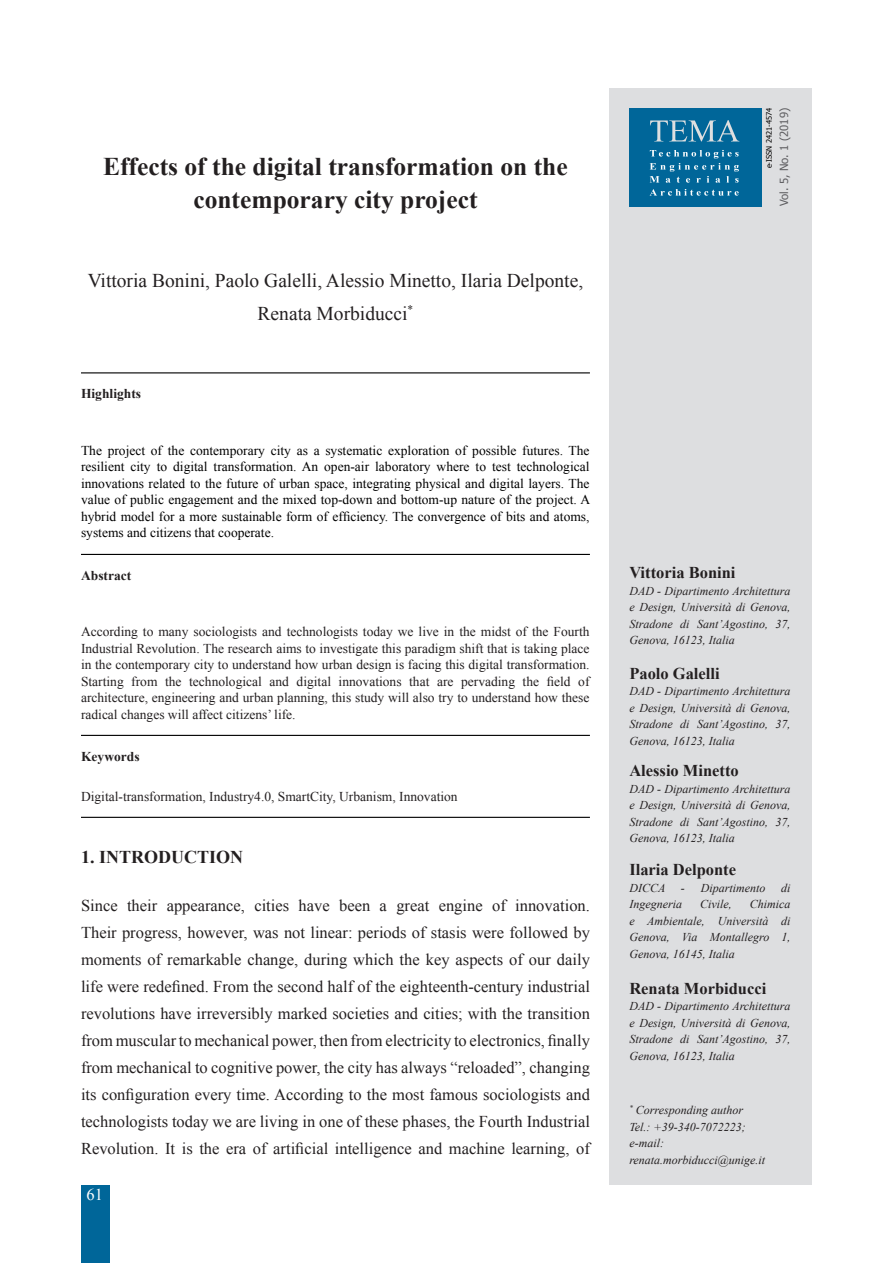
<style>
.page{position:relative;width:893px;height:1263px;background:#fff}
.page>*{position:absolute;margin:0;border:0;box-sizing:border-box;transform-origin:0 0}
.t1{font:700 25.5px/33px "Times New Roman";color:#231f20;text-align:center}
.t2{font:19.5px/33px "Times New Roman";color:#231f20;text-align:center}
.t3{font:700 18px "Times New Roman";color:#231f20}
.t4{font:16.5px/27px "Times New Roman";color:#231f20;text-align:justify}
.t5{font:700 16.5px "Times New Roman";color:#231f20}
.t6{font:16.5px "Times New Roman";color:#fff}
.t7{font:13.5px/16.5px "Times New Roman";color:#231f20;text-align:justify}
.t8{font:13.5px/16.5px "Times New Roman";color:#000;text-align:justify}
.t9{font:700 13.5px "Times New Roman";color:#231f20}
.t10{font:italic 12px/16.5px "Times New Roman";color:#231f20;text-align:justify}
.t11{font:11.25px "Tahoma";color:#5f5f62}
.t12{font:7.5px "Tahoma";color:#000}
</style>
<div class="page">
<div style="left:609px;top:88px;width:203px;height:1097px;background:#dddee0"></div>
<div style="left:81px;top:1185px;width:28px;height:78px;background:#069"></div>
<hr style="left:81px;top:372px;width:509px;height:1px;background:#000">
<hr style="left:81px;top:554px;width:509px;height:1px;background:#000">
<hr style="left:81px;top:735px;width:509px;height:1px;background:#000">
<hr style="left:81px;top:817px;width:509px;height:1px;background:#000">
<img style="left:630px;top:108px;width:131px;height:98px">
<p class="t1" style="left:103px;top:149px;width:466px">Effects of the digital transformation on the contemporary city project</p>
<p class="t2" style="left:88px;top:263px;width:497px">Vittoria Bonini, Paolo Galelli, Alessio Minetto, Ilaria Delponte,<br>Renata Morbiducci<sup>*</sup></p>
<p class="t9" style="left:81px;top:384px;width:62px">Highlights</p>
<p class="t8" style="left:81px;top:442px;width:511px">The project of the contemporary city as a systematic exploration of possible futures. The resilient city to digital transformation. An open-air laboratory where to test technological innovations related to the future of urban space, integrating physical and digital layers. The value of public engagement and the mixed top-down and bottom-up nature of the project. A hybrid model for a more sustainable form of efficiency. The convergence of bits and atoms, systems and citizens that cooperate.</p>
<p class="t9" style="left:81px;top:566px;width:52px">Abstract</p>
<p class="t7" style="left:81px;top:623px;width:510px">According to many sociologists and technologists today we live in the midst of the Fourth Industrial Revolution. The research aims to investigate this paradigm shift that is taking place in the contemporary city to understand how urban design is facing this digital transformation.<br>Starting from the technological and digital innovations that are pervading the field of architecture, engineering and urban planning, this study will also try to understand how these radical changes will affect citizens’ life.</p>
<p class="t9" style="left:81px;top:747px;width:60px">Keywords</p>
<p class="t7" style="left:81px;top:788px;width:378px">Digital-transformation, Industry4.0, SmartCity, Urbanism, Innovation</p>
<p class="t3" style="left:81px;top:844px;width:163px">1. INTRODUCTION</p>
<p class="t4" style="left:81px;top:892px;width:510px">Since their appearance, cities have been a great engine of innovation.<br>Their progress, however, was not linear: periods of stasis were followed by moments of remarkable change, during which the key aspects of our daily life were redefined. From the second half of the eighteenth-century industrial revolutions have irreversibly marked societies and cities; with the transition from muscular to mechanical power, then from electricity to electronics, finally from mechanical to cognitive power, the city has always “reloaded”, changing its configuration every time. According to the most famous sociologists and technologists today we are living in one of these phases, the Fourth Industrial Revolution. It is the era of artificial intelligence and machine learning, of</p>
<p class="t6" style="left:87px;top:1184px;width:18px">61</p>
<p class="t12" style="left:764px;top:168px;width:62px;rotate:-90deg">e-ISSN 2421-4574</p>
<p class="t11" style="left:777px;top:206px;width:100px;rotate:-90deg">Vol. 5, No. 1 (2019)</p>
<p class="t5" style="left:629px;top:561px;width:108px">Vittoria Bonini</p>
<p class="t10" style="left:629px;top:582px;width:163px">DAD - Dipartimento Architettura e Design, Università di Genova, Stradone di Sant’Agostino, 37, Genova, 16123, Italia</p>
<p class="t5" style="left:629px;top:662px;width:92px">Paolo Galelli</p>
<p class="t10" style="left:629px;top:683px;width:163px">DAD - Dipartimento Architettura e Design, Università di Genova, Stradone di Sant’Agostino, 37, Genova, 16123, Italia</p>
<p class="t5" style="left:629px;top:759px;width:111px">Alessio Minetto</p>
<p class="t10" style="left:629px;top:780px;width:163px">DAD - Dipartimento Architettura e Design, Università di Genova, Stradone di Sant’Agostino, 37, Genova, 16123, Italia</p>
<p class="t5" style="left:629px;top:858px;width:108px">Ilaria Delponte</p>
<p class="t10" style="left:629px;top:879px;width:37px">DICCA</p>
<p class="t10" style="left:681px;top:879px;width:86px">- Dipartimento</p>
<p class="t10" style="left:781px;top:879px;width:11px">di</p>
<p class="t10" style="left:629px;top:896px;width:54px">Ingegneria</p>
<p class="t10" style="left:700px;top:896px;width:33px">Civile,</p>
<p class="t10" style="left:629px;top:896px;width:163px;text-indent:121px">Chimica e Ambientale, Università di Genova, Via Montallegro 1, Genova, 16145, Italia</p>
<p class="t5" style="left:629px;top:977px;width:139px">Renata Morbiducci</p>
<p class="t10" style="left:629px;top:998px;width:163px">DAD - Dipartimento Architettura e Design, Università di Genova, Stradone di Sant’Agostino, 37, Genova, 16123, Italia</p>
<p class="t10" style="left:629px;top:1102px;width:115px"><sup>*</sup> Corresponding author</p>
<p class="t10" style="left:629px;top:1118px;width:118px">Tel.: +39-340-7072223;</p>
<p class="t10" style="left:629px;top:1135px;width:36px">e-mail:</p>
<p class="t10" style="left:629px;top:1151px;width:137px">renata.morbiducci@unige.it</p>
</div>
